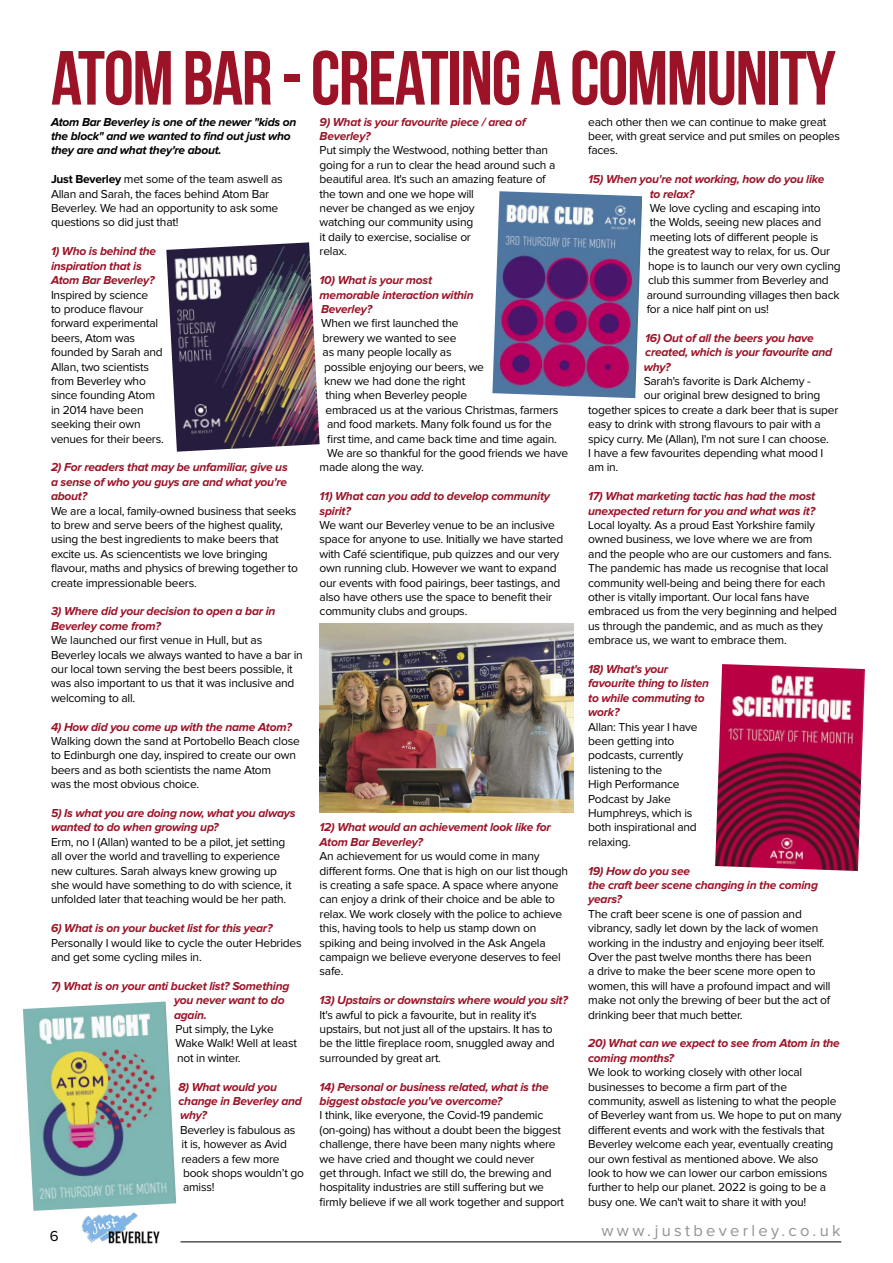
<style>
.page{position:relative;width:893px;height:1263px;background:#fff}
.page>*{position:absolute;margin:0;border:0;box-sizing:border-box;transform-origin:0 0}
.t1{font:76.5px "Bebas Neue";letter-spacing:-.02em;color:#9c1327}
.t2{font:16.5px "Proxima Nova";letter-spacing:.2em;color:#939393}
.t3{font:15px "Proxima Nova";color:#000}
.t4{font:12px/14.4px "Proxima Nova";letter-spacing:-.02em;color:#000}
.t5{font:italic 700 12px/14.4px "Proxima Nova";letter-spacing:-.02em;color:#9c1327}
.t6{font:italic 700 12px/14.4px "Proxima Nova";letter-spacing:-.02em;color:#000}
.s1{font-weight:700}
</style>
<div class="page">
<hr style="left:180px;top:1241px;width:661px;height:1px;background:#000">
<img style="left:82px;top:1212px;width:78px;height:32px">
<img style="left:320px;top:623px;width:253px;height:189px">
<img style="left:23px;top:1001px;width:153px;height:210px">
<img style="left:492px;top:191px;width:150px;height:207px">
<img style="left:715px;top:664px;width:150px;height:207px">
<img style="left:166px;top:242px;width:154px;height:210px">
<h1 class="t1" style="left:51px;top:36px;width:786px">ATOM BAR - CREATING A COMMUNITY</h1>
<p class="t5" style="left:320px;top:115px;width:208px">9) What is your favourite piece / area of<br>Beverley?</p>
<p class="t4" style="left:320px;top:144px;width:237px">Put simply the Westwood, nothing better than going for a run to clear the head around such a beautiful area. It's such an amazing feature of the town and one we hope will<br>never be changed as we enjoy<br>watching our community using<br>it daily to exercise, socialise or<br>relax.</p>
<p class="t5" style="left:320px;top:273px;width:155px">10) What is your most memorable interaction within<br>Beverley?</p>
<p class="t4" style="left:321px;top:317px;width:139px">When we first launched the</p>
<p class="t4" style="left:323px;top:331px;width:135px">brewery we wanted to see</p>
<p class="t4" style="left:323px;top:345px;width:130px">as many people locally as</p>
<p class="t4" style="left:324px;top:360px;width:161px">possible enjoying our beers, we</p>
<p class="t4" style="left:324px;top:374px;width:143px">knew we had done the right</p>
<p class="t4" style="left:326px;top:389px;width:143px">thing when Beverley people</p>
<p class="t4" style="left:326px;top:403px;width:234px">embraced us at the various Christmas, farmers</p>
<p class="t4" style="left:327px;top:417px;width:226px">and food markets. Many folk found us for the</p>
<p class="t4" style="left:327px;top:432px;width:231px">first time, and came back time and time again.</p>
<p class="t4" style="left:327px;top:446px;width:243px">We are so thankful for the good friends we have</p>
<p class="t4" style="left:320px;top:461px;width:106px">made along the way.</p>
<p class="t5" style="left:320px;top:489px;width:232px">11) What can you add to develop community spirit?</p>
<p class="t4" style="left:320px;top:518px;width:245px">We want our Beverley venue to be an inclusive space for anyone to use. Initially we have started with Café scientifique, pub quizzes and our very own running club. However we want to expand our events with food pairings, beer tastings, and also have others use the space to benefit their community clubs and groups.</p>
<p class="t6" style="left:51px;top:115px;width:247px">Atom Bar Beverley is one of the newer "kids on the block" and we wanted to find out just who they are and what they're about.</p>
<p class="t4" style="left:51px;top:173px;width:233px"><span class="s1">Just Beverley</span> met some of the team aswell as Allan and Sarah, the faces behind Atom Bar Beverley. We had an opportunity to ask some questions so did just that!</p>
<p class="t5" style="left:51px;top:245px;width:107px">1) Who is behind the inspiration that is<br>Atom Bar Beverley?</p>
<p class="t4" style="left:51px;top:288px;width:114px">Inspired by science<br>to produce flavour forward experimental beers, Atom was founded by Sarah and<br>Allan, two scientists from Beverley who since founding Atom in 2014 have been seeking their own venues for their beers.</p>
<p class="t5" style="left:51px;top:461px;width:238px;text-align:justify">2) For readers that may be unfamiliar, give us a sense of who you guys are and what you're about?</p>
<p class="t4" style="left:51px;top:504px;width:249px">We are a local, family-owned business that seeks to brew and serve beers of the highest quality, using the best ingredients to make beers that excite us. As sciencentists we love bringing flavour, maths and physics of brewing together to create impressionable beers.</p>
<p class="t5" style="left:51px;top:605px;width:226px">3) Where did your decision to open a bar in<br>Beverley come from?</p>
<p class="t4" style="left:51px;top:633px;width:253px">We launched our first venue in Hull, but as Beverley locals we always wanted to have a bar in our local town serving the best beers possible, it was also important to us that it was inclusive and welcoming to all.</p>
<p class="t5" style="left:51px;top:720px;width:242px">4) How did you come up with the name Atom?</p>
<p class="t4" style="left:51px;top:734px;width:250px">Walking down the sand at Portobello Beach close to Edinburgh one day, inspired to create our own beers and as both scientists the name Atom<br>was the most obvious choice.</p>
<p class="t5" style="left:51px;top:806px;width:246px">5) Is what you are doing now, what you always wanted to do when growing up?</p>
<p class="t4" style="left:51px;top:835px;width:242px">Erm, no I (Allan) wanted to be a pilot, jet setting all over the world and travelling to experience new cultures. Sarah always knew growing up she would have something to do with science, it unfolded later that teaching would be her path.</p>
<p class="t5" style="left:51px;top:921px;width:223px">6) What is on your bucket list for this year?</p>
<p class="t4" style="left:51px;top:936px;width:252px">Personally I would like to cycle the outer Hebrides and get some cycling miles in.</p>
<p class="t5" style="left:174px;top:979px;width:117px;text-indent:-123px">7) What is on your anti bucket list? Something you never want to do again.</p>
<p class="t4" style="left:176px;top:1022px;width:123px">Put simply, the Lyke<br>Wake Walk! Well at least not in winter.</p>
<p class="t5" style="left:179px;top:1080px;width:125px">8) What would you change in Beverley and why?</p>
<p class="t4" style="left:180px;top:1123px;width:126px">Beverley is fabulous as it is, however as Avid readers a few more book shops wouldn’t go amiss!</p>
<p class="t4" style="left:588px;top:115px;width:253px">each other then we can continue to make great beer, with great service and put smiles on peoples faces.</p>
<p class="t5" style="left:650px;top:173px;width:176px;text-indent:-62px">15) When you're not working, how do you like to relax?</p>
<p class="t4" style="left:647px;top:201px;width:195px">We love cycling and escaping into<br>the Wolds, seeing new places and meeting lots of different people is<br>the greatest way to relax, for us. Our hope is to launch our very own cycling club this summer from Beverley and around surrounding villages then back for a nice half pint on us!</p>
<p class="t5" style="left:644px;top:331px;width:190px">16) Out of all the beers you have created, which is your favourite and why?</p>
<p class="t4" style="left:644px;top:374px;width:169px">Sarah's favorite is Dark Alchemy -</p>
<p class="t4" style="left:644px;top:389px;width:178px">our original brew designed to bring</p>
<p class="t4" style="left:588px;top:403px;width:252px">together spices to create a dark beer that is super</p>
<p class="t4" style="left:588px;top:417px;width:234px">easy to drink with strong flavours to pair with a</p>
<p class="t4" style="left:588px;top:432px;width:242px">spicy curry. Me (Allan), I'm not sure I can choose.</p>
<p class="t4" style="left:588px;top:446px;width:237px">I have a few favourites depending what mood I</p>
<p class="t4" style="left:588px;top:461px;width:32px">am in.</p>
<p class="t5" style="left:588px;top:489px;width:228px">17) What marketing tactic has had the most unexpected return for you and what was it?</p>
<p class="t4" style="left:588px;top:518px;width:250px">Local loyalty. As a proud East Yorkshire family owned business, we love where we are from<br>and the people who are our customers and fans.<br>The pandemic has made us recognise that local community well-being and being there for each other is vitally important. Our local fans have embraced us from the very beginning and helped us through the pandemic, and as much as they embrace us, we want to embrace them.</p>
<p class="t5" style="left:588px;top:662px;width:122px">18) What's your favourite thing to listen to while commuting to work?</p>
<p class="t4" style="left:588px;top:720px;width:111px">Allan: This year I have been getting into podcasts, currently listening to the<br>High Performance<br>Podcast by Jake<br>Humphreys, which is both inspirational and relaxing.</p>
<p class="t5" style="left:588px;top:864px;width:231px">19) How do you see<br>the craft beer scene changing in the coming years?</p>
<p class="t4" style="left:588px;top:907px;width:244px">The craft beer scene is one of passion and vibrancy, sadly let down by the lack of women working in the industry and enjoying beer itself.<br>Over the past twelve months there has been<br>a drive to make the beer scene more open to women, this will have a profound impact and will make not only the brewing of beer but the act of drinking beer that much better.</p>
<p class="t5" style="left:588px;top:1037px;width:253px">20) What can we expect to see from Atom in the coming months?</p>
<p class="t4" style="left:588px;top:1065px;width:255px">We look to working closely with other local businesses to become a firm part of the community, aswell as listening to what the people of Beverley want from us. We hope to put on many different events and work with the festivals that Beverley welcome each year, eventually creating our own festival as mentioned above. We also look to how we can lower our carbon emissions further to help our planet. 2022 is going to be a busy one. We can't wait to share it with you!</p>
<p class="t5" style="left:320px;top:821px;width:233px">12) What would an achievement look like for<br>Atom Bar Beverley?</p>
<p class="t4" style="left:320px;top:849px;width:250px">An achievement for us would come in many different forms. One that is high on our list though is creating a safe space. A space where anyone can enjoy a drink of their choice and be able to relax. We work closely with the police to achieve this, having tools to help us stamp down on spiking and being involved in the Ask Angela campaign we believe everyone deserves to feel safe.</p>
<p class="t5" style="left:320px;top:993px;width:250px">13) Upstairs or downstairs where would you sit?</p>
<p class="t4" style="left:320px;top:1008px;width:237px">It's awful to pick a favourite, but in reality it's upstairs, but not just all of the upstairs. It has to be the little fireplace room, snuggled away and surrounded by great art.</p>
<p class="t5" style="left:320px;top:1080px;width:231px">14) Personal or business related, what is the biggest obstacle you've overcome?</p>
<p class="t4" style="left:320px;top:1109px;width:246px">I think, like everyone, the Covid-19 pandemic (on-going) has without a doubt been the biggest challenge, there have been many nights where we have cried and thought we could never<br>get through. Infact we still do, the brewing and hospitality industries are still suffering but we firmly believe if we all work together and support</p>
<p class="t3" style="left:50px;top:1229px;width:10px">6</p>
<h2 class="t2" style="left:602px;top:1223px;width:241px">www.justbeverley.co.uk</h2>
</div>
